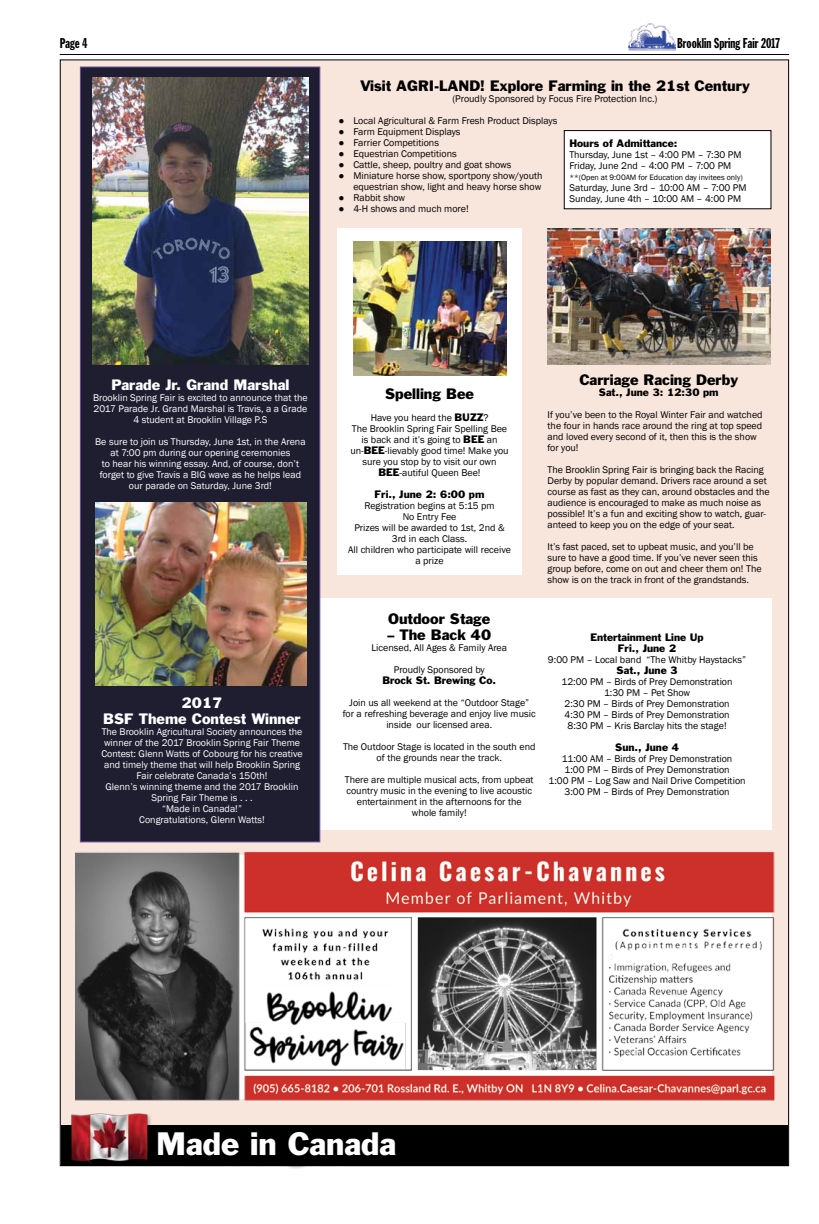
<style>
.page{position:relative;width:819px;height:1224px;background:#fff}
.page>*{position:absolute;margin:0;border:0;box-sizing:border-box;transform-origin:0 0}
.t1{font:30px "Franklin Gothic";color:#fff}
.t2{font:14px "Franklin Gothic";color:#000}
.t3{font:14px/16px "Franklin Gothic";color:#fff;text-align:center}
.t4{font:14px "Franklin Gothic Extra Cond";color:#000}
.t5{font:10px/11px "Franklin Gothic";color:#000;text-align:center}
.t6{font:10px/11px "Franklin Gothic";color:#fff;text-align:center}
.t7{font:10px/11px "Franklin Gothic";color:#000;text-align:center}
.t8{font:8px "Franklin Gothic";color:#000}
.s1{font-style:inherit}
</style>
<div class="page">
<div style="left:60px;top:60px;width:729px;height:1106px;background:#f8e5dc"></div>
<div style="left:238px;top:1131px;width:525px;height:39px;background:linear-gradient(to right,#fdfdfd,#fff)"></div>
<div style="left:61px;top:1125px;width:727px;height:41px;background:#000"></div>
<div style="left:160px;top:1133px;width:247px;height:34px;background:#000"></div>
<img style="left:71px;top:1113px;width:80px;height:51px">
<img style="left:628px;top:23px;width:48px;height:28px">
<div style="left:306px;top:598px;width:465px;height:231px;background:#fff"></div>
<hr style="left:60px;top:54px;width:729px;height:1px;background:#000">
<div style="left:80px;top:67px;width:240px;height:775px;background:#1e1e30;border:1px solid #634b9f"></div>
<img style="left:76px;top:852px;width:699px;height:249px">
<img style="left:96px;top:503px;width:210px;height:182px">
<img style="left:93px;top:77px;width:215px;height:288px">
<div style="left:564px;top:131px;width:207px;height:78px;background:#fff"></div>
<div style="left:564px;top:130px;width:207px;height:79px;border:1px solid #000"></div>
<div style="left:337px;top:228px;width:184px;height:346px;background:#fff"></div>
<img style="left:548px;top:228px;width:222px;height:137px">
<img style="left:353px;top:241px;width:153px;height:135px">
<h2 class="t4" style="left:60px;top:36px;width:29px">Page 4</h2>
<h2 class="t4" style="left:677px;top:36px;width:104px">Brooklin Spring Fair 2017</h2>
<h2 class="t2" style="left:360px;top:76px;width:391px">Visit AGRI-LAND! Explore Farming in the 21st Century</h2>
<p class="t5" style="left:452px;top:93px;width:207px">(Proudly Sponsored by Focus Fire Protection Inc.)</p>
<p class="t5" style="left:338px;top:116px;width:220px">● Local Agricultural &amp; Farm Fresh Product Displays</p>
<p class="t5" style="left:338px;top:127px;width:124px">● Farm Equipment Displays</p>
<p class="t5" style="left:338px;top:138px;width:102px">● Farrier Competitions</p>
<p class="t5" style="left:338px;top:149px;width:120px">● Equestrian Competitions</p>
<p class="t5" style="left:338px;top:160px;width:175px">● Cattle, sheep, poultry and goat shows</p>
<p class="t5" style="left:338px;top:171px;width:206px;text-align:right">● Miniature horse show, sportpony show/youth equestrian show, light and heavy horse show</p>
<p class="t5" style="left:338px;top:193px;width:68px">● Rabbit show</p>
<p class="t5" style="left:338px;top:204px;width:132px">● 4-H shows and much more!</p>
<p class="t7" style="left:569px;top:137px;width:110px">Hours of Admittance:</p>
<p class="t5" style="left:569px;top:149px;width:174px;text-align:left">Thursday, June 1st – 4:00 PM – 7:30 PM<br>Friday, June 2nd – 4:00 PM – 7:00 PM</p>
<p class="t8" style="left:569px;top:172px;width:175px">**(Open at 9:00AM for Education day invitees only)</p>
<p class="t5" style="left:569px;top:182px;width:179px;text-align:left">Saturday, June 3rd – 10:00 AM – 7:00 PM<br>Sunday, June 4th – 10:00 AM – 4:00 PM</p>
<h2 class="t3" style="left:111px;top:377px;width:180px">Parade Jr. Grand Marshal</h2>
<p class="t6" style="left:93px;top:393px;width:216px">Brooklin Spring Fair is excited to announce that the<br>2017 Parade Jr. Grand Marshal is Travis, a a Grade<br>4 student at Brooklin Village P.S</p>
<p class="t6" style="left:95px;top:437px;width:212px">Be sure to join us Thursday, June 1st, in the Arena at 7:00 pm during our opening ceremonies<br>to hear his winning essay. And, of course, don’t forget to give Travis a BIG wave as he helps lead our parade on Saturday, June 3rd!</p>
<h2 class="t3" style="left:103px;top:694px;width:199px">2017<br>BSF Theme Contest Winner</h2>
<p class="t6" style="left:101px;top:726px;width:203px">The Brooklin Agricultural Society announces the winner of the 2017 Brooklin Spring Fair Theme Contest: Glenn Watts of Cobourg for his creative and timely theme that will help Brooklin Spring Fair celebrate Canada’s 150th!<br>Glenn’s winning theme and the 2017 Brooklin Spring Fair Theme is . . .<br>“Made in Canada!”<br>Congratulations, Glenn Watts!</p>
<h2 class="t2" style="left:385px;top:385px;width:90px">Spelling Bee</h2>
<p class="t5" style="left:350px;top:413px;width:160px">Have you heard the <span class="s1">BUZZ</span>?<br>The Brooklin Spring Fair Spelling Bee is back and it’s going to <span class="s1">BEE</span> an un-<span class="s1">BEE</span>-lievably good time! Make you sure you stop by to visit our own<br><span class="s1">BEE</span>-autiful Queen Bee!</p>
<p class="t7" style="left:375px;top:489px;width:111px">Fri., June 2: 6:00 pm</p>
<p class="t5" style="left:348px;top:501px;width:164px">Registration begins at 5:15 pm<br>No Entry Fee<br>Prizes will be awarded to 1st, 2nd &amp;<br>3rd in each Class.<br>All children who participate will receive a prize</p>
<h2 class="t2" style="left:388px;top:610px;width:104px">Outdoor Stage</h2>
<h2 class="t2" style="left:387px;top:626px;width:105px">– The Back 40</h2>
<p class="t5" style="left:371px;top:642px;width:137px">Licensed, All Ages &amp; Family Area</p>
<p class="t5" style="left:394px;top:664px;width:92px">Proudly Sponsored by</p>
<p class="t7" style="left:382px;top:675px;width:115px">Brock St. Brewing Co.</p>
<p class="t5" style="left:343px;top:697px;width:194px">Join us all weekend at the “Outdoor Stage” for a refreshing beverage and enjoy live music inside our licensed area.</p>
<p class="t5" style="left:343px;top:741px;width:194px">The Outdoor Stage is located in the south end of the grounds near the track.</p>
<p class="t5" style="left:345px;top:774px;width:190px">There are multiple musical acts, from upbeat country music in the evening to live acoustic entertainment in the afternoons for the whole family!</p>
<h2 class="t2" style="left:579px;top:371px;width:160px">Carriage Racing Derby</h2>
<p class="t7" style="left:599px;top:387px;width:121px">Sat., June 3: 12:30 pm</p>
<p class="t5" style="left:548px;top:409px;width:217px;text-align:left">If you’ve been to the Royal Winter Fair and watched the four in hands race around the ring at top speed and loved every second of it, then this is the show for you!</p>
<p class="t5" style="left:548px;top:464px;width:224px;text-align:left">The Brooklin Spring Fair is bringing back the Racing Derby by popular demand. Drivers race around a set course as fast as they can, around obstacles and the audience is encouraged to make as much noise as possible! It’s a fun and exciting show to watch, guar&shy;anteed to keep you on the edge of your seat.</p>
<p class="t5" style="left:548px;top:541px;width:216px;text-align:left">It’s fast paced, set to upbeat music, and you’ll be sure to have a good time. If you’ve never seen this group before, come on out and cheer them on! The show is on the track in front of the grandstands.</p>
<p class="t7" style="left:590px;top:631px;width:115px">Entertainment Line Up<br>Fri., June 2</p>
<p class="t5" style="left:548px;top:654px;width:200px">9:00 PM – Local band “The Whitby Haystacks”</p>
<p class="t7" style="left:617px;top:664px;width:63px">Sat., June 3</p>
<p class="t5" style="left:562px;top:676px;width:173px">12:00 PM – Birds of Prey Demonstration<br>1:30 PM – Pet Show<br>2:30 PM – Birds of Prey Demonstration<br>4:30 PM – Birds of Prey Demonstration<br>8:30 PM – Kris Barclay hits the stage!</p>
<p class="t7" style="left:615px;top:741px;width:65px">Sun., June 4</p>
<p class="t5" style="left:549px;top:753px;width:199px">11:00 AM – Birds of Prey Demonstration<br>1:00 PM – Birds of Prey Demonstration<br>1:00 PM – Log Saw and Nail Drive Competition 3:00 PM – Birds of Prey Demonstration</p>
<h1 class="t1" style="left:156px;top:1124px;width:241px">Made in Canada</h1>
</div>
